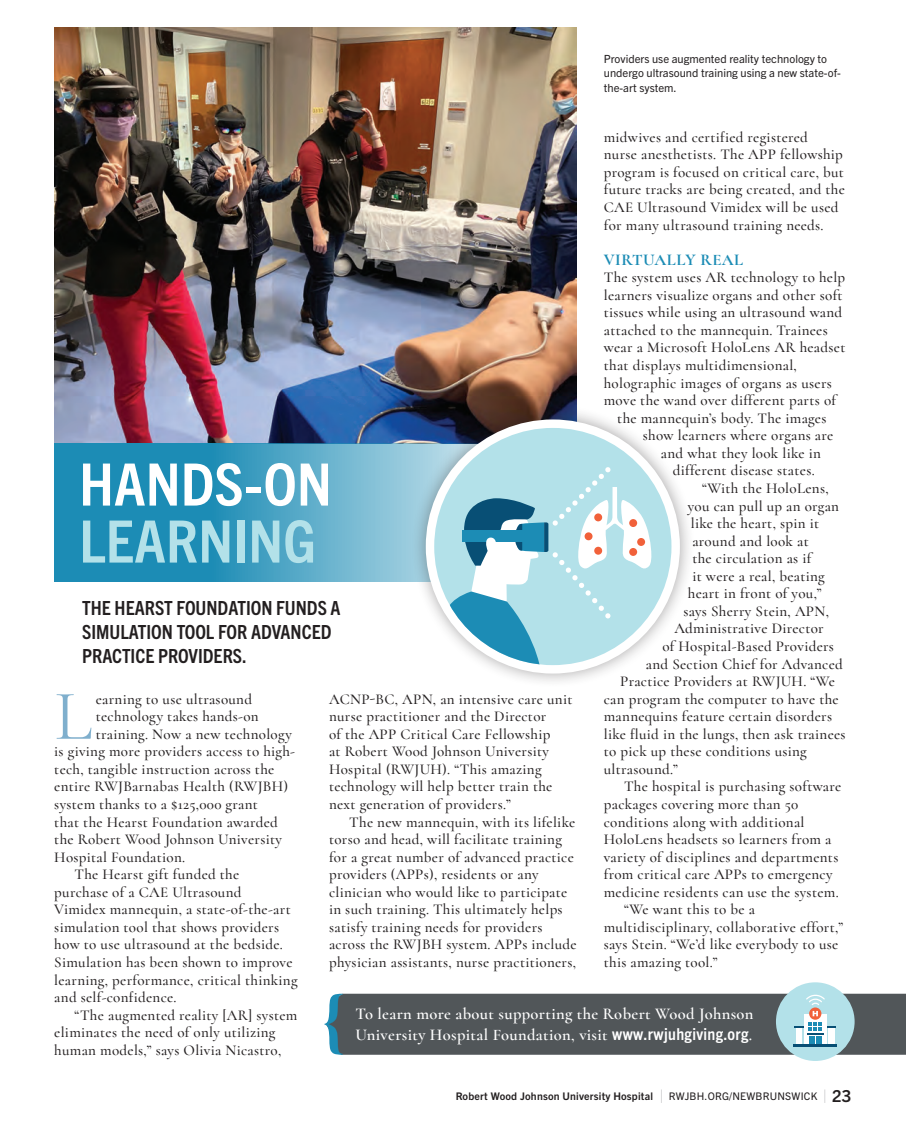
<style>
.page{position:relative;width:906px;height:1135px;background:#fff}
.page>*{position:absolute;margin:0;border:0;box-sizing:border-box;transform-origin:0 0}
.t1{font:71.1px "Cormorant";color:#7fafcd}
.t2{font:700 condensed 58.5px "Trade Gothic Next LT Pro";color:#fff;scale:1.05 1}
.t3{font:700 condensed 58.5px "Trade Gothic Next LT Pro";color:#b3e1e9;scale:1.05 1}
.t4{font:700 condensed 19.5px/24px "Trade Gothic Next LT Pro";color:#231f20}
.t5{font:600 16.5px/21px "Cormorant";letter-spacing:.02em;color:#fff}
.t6{font:700 16.5px "Cormorant";letter-spacing:.03em;color:#1c8cb5}
.t7{font:500 15px/17.5px "Cormorant";letter-spacing:.02em;color:#231f20}
.t8{font:11.25px/14.2px "Trade Gothic Next LT Pro";color:#231f20}
.t9{font:700 10.5px "Trade Gothic Next LT Pro";letter-spacing:.02em;color:#231f20}
.s1{font-family:"Trade Gothic Next LT Pro";font-weight:700;font-stretch:condensed}
.s2{font-weight:300;font-size:17.1px;color:#808285}
.s3{font-weight:400}
.s4{font-size:16.5px}
</style>
<div class="page">
<img style="left:54px;top:27px;width:522px;height:417px">
<svg style="left:54px;top:444px;width:357px;height:138px;background:#409ec0"></svg>
<div style="left:411px;top:404px;width:284px;height:284px;background:#231f20;opacity:.4"></div>
<div style="left:426px;top:419px;width:254px;height:254px;background:#fff;border-radius:50%"></div>
<div style="left:434px;top:428px;width:237px;height:237px;background:#b3e1e9;border-radius:50%"></div>
<svg style="left:445px;top:467px;width:209px;height:198px"></svg>
<div style="left:776px;top:982px;width:78px;height:79px;background:#b3e1e9;border-radius:50%"></div>
<svg style="left:324px;top:993px;width:581px;height:61px;background:#5f696d"></svg>
<p class="t8" style="left:603px;top:51px;width:238px">Providers use augmented reality technology to undergo ultrasound training using a new state-of&shy;the-art system.</p>
<p class="t7" style="left:603px;top:128px;width:242px">midwives and certified registered nurse anesthetists. The APP fellowship program is focused on critical care, but future tracks are being created, and the CAE Ultrasound Vimidex will be used for many ultrasound training needs.</p>
<p class="t6" style="left:604px;top:249px;width:141px">VIRTUALLY REAL</p>
<p class="t7" style="left:603px;top:269px;width:243px">The system uses AR technology to help</p>
<p class="t7" style="left:603px;top:286px;width:240px">learners visualize organs and other soft</p>
<p class="t7" style="left:603px;top:304px;width:240px">tissues while using an ultrasound wand</p>
<p class="t7" style="left:603px;top:321px;width:225px">attached to the mannequin. Trainees</p>
<p class="t7" style="left:603px;top:339px;width:243px">wear a Microsoft HoloLens AR headset</p>
<p class="t7" style="left:603px;top:356px;width:195px">that displays multidimensional,</p>
<p class="t7" style="left:603px;top:374px;width:230px">holographic images of organs as users</p>
<p class="t7" style="left:603px;top:391px;width:234px">move the wand over different parts of</p>
<p class="t7" style="left:617px;top:409px;width:211px">the mannequin’s body. The images</p>
<p class="t7" style="left:642px;top:426px;width:192px">show learners where organs are</p>
<p class="t7" style="left:660px;top:444px;width:161px">and what they look like in</p>
<p class="t7" style="left:672px;top:462px;width:143px">different disease states.</p>
<p class="t7" style="left:702px;top:479px;width:128px">“With the HoloLens,</p>
<p class="t7" style="left:687px;top:497px;width:153px">you can pull up an organ</p>
<p class="t7" style="left:690px;top:514px;width:130px">like the heart, spin it</p>
<p class="t7" style="left:692px;top:532px;width:118px">around and look at</p>
<p class="t7" style="left:692px;top:549px;width:120px">the circulation as if</p>
<p class="t7" style="left:692px;top:567px;width:134px">it were a real, beating</p>
<p class="t7" style="left:687px;top:584px;width:135px">heart in front of you,”</p>
<p class="t7" style="left:683px;top:602px;width:147px">says Sherry Stein, APN,</p>
<p class="t7" style="left:674px;top:620px;width:151px">Administrative Director</p>
<p class="t7" style="left:662px;top:637px;width:173px">of Hospital-Based Providers</p>
<p class="t7" style="left:645px;top:655px;width:198px">and Section Chief for Advanced</p>
<p class="t7" style="left:620px;top:672px;width:216px">Practice Providers at RWJUH. “We</p>
<p class="t7" style="left:603px;top:690px;width:236px">can program the computer to have the</p>
<p class="t7" style="left:603px;top:707px;width:230px">mannequins feature certain disorders</p>
<p class="t7" style="left:603px;top:725px;width:243px">like fluid in the lungs, then ask trainees</p>
<p class="t7" style="left:603px;top:742px;width:204px">to pick up these conditions using</p>
<p class="t7" style="left:603px;top:760px;width:75px">ultrasound.”</p>
<p class="t7" style="left:624px;top:777px;width:219px">The hospital is purchasing software</p>
<p class="t7" style="left:603px;top:795px;width:196px">packages covering more than 50</p>
<p class="t7" style="left:603px;top:813px;width:202px">conditions along with additional</p>
<p class="t7" style="left:603px;top:830px;width:229px">HoloLens headsets so learners from a</p>
<p class="t7" style="left:603px;top:848px;width:236px">variety of disciplines and departments</p>
<p class="t7" style="left:603px;top:865px;width:230px">from critical care APPs to emergency</p>
<p class="t7" style="left:603px;top:883px;width:236px">medicine residents can use the system.</p>
<p class="t7" style="left:624px;top:900px;width:132px">“We want this to be a</p>
<p class="t7" style="left:603px;top:918px;width:241px">multidisciplinary, collaborative effort,”</p>
<p class="t7" style="left:603px;top:935px;width:236px">says Stein. “We’d like everybody to use</p>
<p class="t7" style="left:603px;top:953px;width:115px">this amazing tool.”</p>
<h2 class="t2" style="left:79px;top:444px;width:242px">HANDS-ON</h2>
<h2 class="t3" style="left:79px;top:501px;width:227px">LEARNING</h2>
<h3 class="t4" style="left:82px;top:595px;width:260px">THE HEARST FOUNDATION FUNDS A<br>SIMULATION TOOL FOR ADVANCED<br>PRACTICE PROVIDERS.</h3>
<h1 class="t1" style="left:54px;top:673px;width:39px">L</h1>
<p class="t7" style="left:96px;top:690px;width:158px">earning to use ultrasound</p>
<p class="t7" style="left:329px;top:690px;width:245px">ACNP-BC, APN, an intensive care unit nurse practitioner and the Director<br>of the APP Critical Care Fellowship<br>at Robert Wood Johnson University Hospital (RWJUH). “This amazing technology will help better train the next generation of providers.”</p>
<p class="t7" style="left:329px;top:813px;width:249px;text-indent:20px">The new mannequin, with its lifelike torso and head, will facilitate training for a great number of advanced practice providers (APPs), residents or any clinician who would like to participate in such training. This ultimately helps satisfy training needs for providers across the RWJBH system. APPs include physician assistants, nurse practitioners,</p>
<p class="t7" style="left:96px;top:707px;width:164px">technology takes hands-on</p>
<p class="t7" style="left:96px;top:725px;width:198px">training. Now a new technology</p>
<p class="t7" style="left:54px;top:742px;width:242px">is giving more providers access to high-</p>
<p class="t7" style="left:54px;top:760px;width:221px">tech, tangible instruction across the</p>
<p class="t7" style="left:54px;top:777px;width:235px">entire RWJBarnabas Health (RWJBH)</p>
<p class="t7" style="left:54px;top:795px;width:205px">system thanks to a $125,000 grant</p>
<p class="t7" style="left:54px;top:813px;width:225px">that the Hearst Foundation awarded</p>
<p class="t7" style="left:54px;top:830px;width:229px">the Robert Wood Johnson University</p>
<p class="t7" style="left:54px;top:848px;width:132px">Hospital Foundation.</p>
<p class="t7" style="left:75px;top:865px;width:166px">The Hearst gift funded the</p>
<p class="t7" style="left:54px;top:883px;width:189px">purchase of a CAE Ultrasound</p>
<p class="t7" style="left:54px;top:900px;width:238px">Vimidex mannequin, a state-of-the-art</p>
<p class="t7" style="left:54px;top:918px;width:226px">simulation tool that shows providers</p>
<p class="t7" style="left:54px;top:935px;width:230px">how to use ultrasound at the bedside.</p>
<p class="t7" style="left:54px;top:953px;width:240px">Simulation has been shown to improve</p>
<p class="t7" style="left:54px;top:971px;width:245px">learning, performance, critical thinking</p>
<p class="t7" style="left:54px;top:988px;width:124px">and self-confidence.</p>
<p class="t7" style="left:75px;top:1006px;width:224px">“The augmented reality [AR] system</p>
<p class="t7" style="left:54px;top:1023px;width:223px">eliminates the need of only utilizing</p>
<p class="t7" style="left:54px;top:1041px;width:229px">human models,” says Olivia Nicastro,</p>
<p class="t5" style="left:355px;top:1003px;width:399px">To learn more about supporting the Robert Wood Johnson<br>University Hospital Foundation, visit <span class="s1">www.rwjuhgiving.org</span>.</p>
<p class="t9" style="left:455px;top:1089px;width:397px">Robert Wood Johnson University Hospital <span class="s2">|</span> <span class="s3">RWJBH.ORG/NEWBRUNSWICK</span> <span class="s2">|</span> <span class="s4">23</span></p>
</div>
